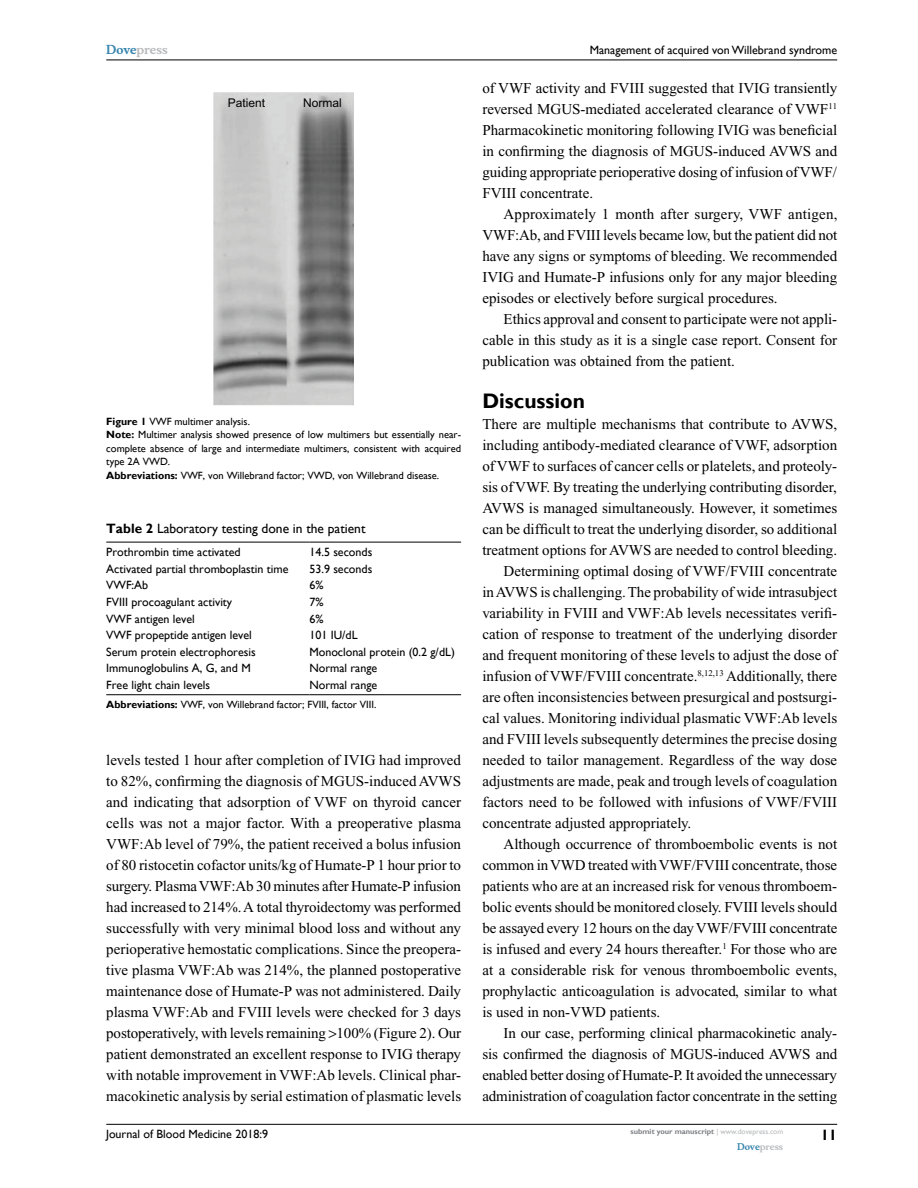
<style>
.page{position:relative;width:918px;height:1188px;background:#fff}
.page>*{position:absolute;margin:0;border:0;box-sizing:border-box;transform-origin:0 0}
.t1{font:700 21px "Gill Sans";color:#000}
.t2{font:15px/21px "Times New Roman";color:#000;text-align:justify}
.t3{font:700 15px "Gill Sans";color:#000}
.t4{font:13.5px "Gill Sans";color:#000}
.t5{font:12px "Gill Sans";color:#000}
.t6{font:12px "Arial";color:#000}
.t7{font:700 12px "Musee";color:#b8babc}
.t8{font:10.5px/13.5px "Gill Sans";color:#000}
.t9{font:700 9px "Musee";color:#b8babc}
.t10{font:700 7.5px "Gill Sans";color:#808285}
.s1{color:#3785ad}
.s2{font-weight:700}
.s3{font-weight:400;color:#b8babc}
</style>
<div class="page">
<hr style="left:106px;top:1124px;width:731px;height:1px;background:#000">
<hr style="left:106px;top:60px;width:731px;height:1px;background:#000">
<img style="left:214px;top:93px;width:140px;height:312px">
<hr style="left:106px;top:694px;width:203px;height:1px;background:#000">
<hr style="left:309px;top:694px;width:152px;height:1px;background:#000">
<hr style="left:106px;top:542px;width:203px;height:1px;background:#000">
<hr style="left:309px;top:542px;width:152px;height:1px;background:#000">
<p class="t7" style="left:106px;top:43px;width:63px"><span class="s1">Dove</span>press</p>
<p class="t6" style="left:228px;top:95px;width:39px">Patient</p>
<p class="t6" style="left:303px;top:95px;width:40px">Normal</p>
<p class="t8" style="left:106px;top:415px;width:356px"><span class="s2">Figure 1</span> VWF multimer analysis.<br><span class="s2">Note:</span> Multimer analysis showed presence of low multimers but essentially near&shy;complete absence of large and intermediate multimers, consistent with acquired type 2A VWD.<br><span class="s2">Abbreviations:</span> VWF, von Willebrand factor; VWD, von Willebrand disease.</p>
<p class="t4" style="left:106px;top:521px;width:261px"><span class="s2">Table 2</span> Laboratory testing done in the patient</p>
<p class="t5" style="left:106px;top:545px;width:136px">Prothrombin time activated</p>
<p class="t5" style="left:309px;top:545px;width:64px">14.5 seconds</p>
<p class="t5" style="left:106px;top:562px;width:184px">Activated partial thromboplastin time</p>
<p class="t5" style="left:309px;top:562px;width:64px">53.9 seconds</p>
<p class="t5" style="left:106px;top:578px;width:44px">VWF:Ab</p>
<p class="t5" style="left:309px;top:578px;width:16px">6%</p>
<p class="t5" style="left:106px;top:595px;width:127px">FVIII procoagulant activity</p>
<p class="t5" style="left:309px;top:595px;width:16px">7%</p>
<p class="t5" style="left:106px;top:612px;width:90px">VWF antigen level</p>
<p class="t5" style="left:309px;top:612px;width:16px">6%</p>
<p class="t5" style="left:106px;top:628px;width:147px">VWF propeptide antigen level</p>
<p class="t5" style="left:309px;top:628px;width:50px">101 IU/dL</p>
<p class="t5" style="left:106px;top:645px;width:151px">Serum protein electrophoresis</p>
<p class="t5" style="left:309px;top:645px;width:147px">Monoclonal protein (0.2 g/dL)</p>
<p class="t5" style="left:106px;top:661px;width:146px">Immunoglobulins A, G, and M</p>
<p class="t5" style="left:309px;top:661px;width:69px">Normal range</p>
<p class="t5" style="left:106px;top:678px;width:105px">Free light chain levels</p>
<p class="t5" style="left:309px;top:678px;width:69px">Normal range</p>
<p class="t8" style="left:106px;top:698px;width:272px"><span class="s2">Abbreviations:</span> VWF, von Willebrand factor; FVIII, factor VIII.</p>
<p class="t2" style="left:106px;top:749px;width:356px">levels tested 1 hour after completion of IVIG had improved to 82%, confirming the diagnosis of MGUS-induced AVWS and indicating that adsorption of VWF on thyroid cancer cells was not a major factor. With a preoperative plasma VWF:Ab level of 79%, the patient received a bolus infusion of 80 ristocetin cofactor units/kg of Humate-P 1 hour prior to surgery. Plasma VWF:Ab 30 minutes after Humate-P infusion had increased to 214%. A total thyroidectomy was performed successfully with very minimal blood loss and without any perioperative hemostatic complications. Since the preopera&shy;tive plasma VWF:Ab was 214%, the planned postoperative maintenance dose of Humate-P was not administered. Daily plasma VWF:Ab and FVIII levels were checked for 3 days postoperatively, with levels remaining 100% (Figure 2). Our patient demonstrated an excellent response to IVIG therapy with notable improvement in VWF:Ab levels. Clinical phar&shy;macokinetic analysis by serial estimation of plasmatic levels</p>
<p class="t5" style="left:590px;top:43px;width:249px">Management of acquired von Willebrand syndrome</p>
<p class="t2" style="left:482px;top:77px;width:356px">of VWF activity and FVIII suggested that IVIG transiently reversed MGUS-mediated accelerated clearance of VWF<sup>.11<br></sup>Pharmacokinetic monitoring following IVIG was beneficial in confirming the diagnosis of MGUS-induced AVWS and guiding appropriate perioperative dosing of infusion of VWF/ FVIII concentrate.</p>
<p class="t2" style="left:482px;top:203px;width:357px;text-indent:21px">Approximately 1 month after surgery, VWF antigen, VWF:Ab, and FVIII levels became low, but the patient did not have any signs or symptoms of bleeding. We recommended IVIG and Humate-P infusions only for any major bleeding episodes or electively before surgical procedures.</p>
<p class="t2" style="left:482px;top:308px;width:356px;text-indent:21px">Ethics approval and consent to participate were not appli&shy;cable in this study as it is a single case report. Consent for publication was obtained from the patient.</p>
<h1 class="t1" style="left:482px;top:388px;width:104px">Discussion</h1>
<p class="t2" style="left:482px;top:413px;width:356px">There are multiple mechanisms that contribute to AVWS,</p>
<p class="t2" style="left:482px;top:434px;width:356px">including antibody-mediated clearance of VWF, adsorption</p>
<p class="t2" style="left:482px;top:455px;width:356px">of VWF to surfaces of cancer cells or platelets, and proteoly-</p>
<p class="t2" style="left:482px;top:476px;width:356px">sis of VWF. By treating the underlying contributing disorder,</p>
<p class="t2" style="left:482px;top:497px;width:356px">AVWS is managed simultaneously. However, it sometimes</p>
<p class="t2" style="left:482px;top:518px;width:356px">can be difficult to treat the underlying disorder, so additional</p>
<p class="t2" style="left:482px;top:539px;width:356px">treatment options for AVWS are needed to control bleeding.</p>
<p class="t2" style="left:504px;top:560px;width:335px">Determining optimal dosing of VWF/FVIII concentrate</p>
<p class="t2" style="left:482px;top:581px;width:356px">in AVWS is challenging. The probability of wide intrasubject</p>
<p class="t2" style="left:482px;top:602px;width:356px">variability in FVIII and VWF:Ab levels necessitates verifi-</p>
<p class="t2" style="left:482px;top:623px;width:356px">cation of response to treatment of the underlying disorder</p>
<p class="t2" style="left:482px;top:644px;width:356px">and frequent monitoring of these levels to adjust the dose of</p>
<p class="t2" style="left:482px;top:665px;width:356px">infusion of VWF/FVIII concentrate.<sup>8,12,13</sup> Additionally, there</p>
<p class="t2" style="left:482px;top:686px;width:356px">are often inconsistencies between presurgical and postsurgi-</p>
<p class="t2" style="left:482px;top:707px;width:356px">cal values. Monitoring individual plasmatic VWF:Ab levels</p>
<p class="t2" style="left:482px;top:728px;width:356px">and FVIII levels subsequently determines the precise dosing</p>
<p class="t2" style="left:482px;top:749px;width:356px">needed to tailor management. Regardless of the way dose</p>
<p class="t2" style="left:482px;top:770px;width:356px">adjustments are made, peak and trough levels of coagulation</p>
<p class="t2" style="left:482px;top:791px;width:356px">factors need to be followed with infusions of VWF/FVIII</p>
<p class="t2" style="left:482px;top:812px;width:210px">concentrate adjusted appropriately.</p>
<p class="t2" style="left:504px;top:833px;width:335px">Although occurrence of thromboembolic events is not</p>
<p class="t2" style="left:482px;top:854px;width:356px">common in VWD treated with VWF/FVIII concentrate, those</p>
<p class="t2" style="left:482px;top:875px;width:356px">patients who are at an increased risk for venous thromboem-</p>
<p class="t2" style="left:482px;top:896px;width:356px">bolic events should be monitored closely. FVIII levels should</p>
<p class="t2" style="left:482px;top:917px;width:357px">be assayed every 12 hours on the day VWF/FVIII concentrate</p>
<p class="t2" style="left:482px;top:938px;width:356px">is infused and every 24 hours thereafter.<sup>1</sup> For those who are</p>
<p class="t2" style="left:482px;top:959px;width:356px">at a considerable risk for venous thromboembolic events,</p>
<p class="t2" style="left:482px;top:980px;width:356px">prophylactic anticoagulation is advocated, similar to what</p>
<p class="t2" style="left:482px;top:1001px;width:179px">is used in non-VWD patients.</p>
<p class="t2" style="left:504px;top:1022px;width:335px">In our case, performing clinical pharmacokinetic analy-</p>
<p class="t2" style="left:482px;top:1043px;width:356px">sis confirmed the diagnosis of MGUS-induced AVWS and</p>
<p class="t2" style="left:482px;top:1064px;width:356px">enabled better dosing of Humate-P. It avoided the unnecessary</p>
<p class="t2" style="left:482px;top:1085px;width:356px">administration of coagulation factor concentrate in the setting</p>
<p class="t5" style="left:106px;top:1127px;width:163px">Journal of Blood Medicine 2018:9</p>
<p class="t10" style="left:631px;top:1127px;width:154px">submit your manuscript <span class="s3">| www.dovepress.com</span></p>
<p class="t9" style="left:737px;top:1141px;width:48px"><span class="s1">Dove</span>press</p>
<p class="t3" style="left:821px;top:1126px;width:18px">11</p>
</div>
